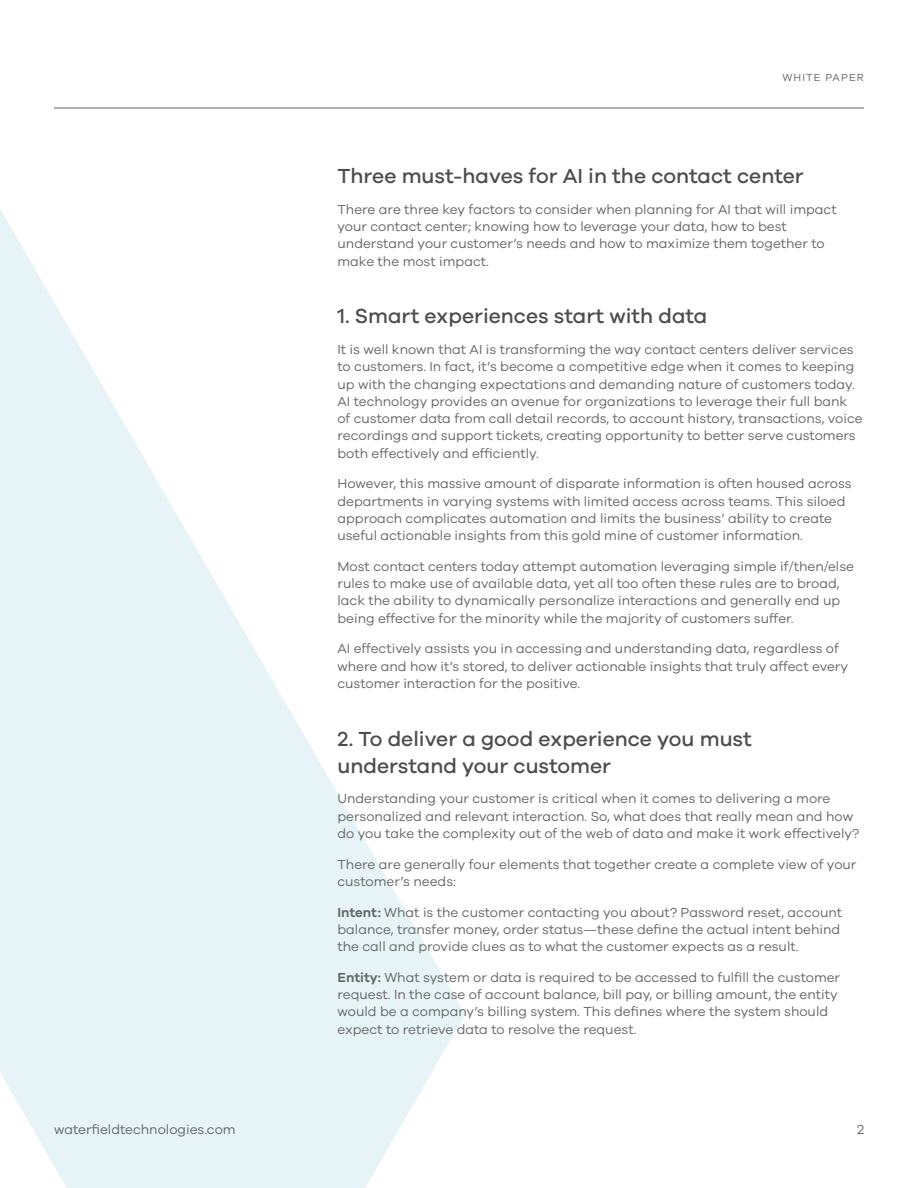
<style>
.page{position:relative;width:918px;height:1188px;background:#fff}
.page>*{position:absolute;margin:0;border:0;box-sizing:border-box;transform-origin:0 0}
.Heading_2{font:500 21px/27px "Galano Grotesque";color:#4d4d4d}
.Body{font:13.5px/17.2px "Galano Grotesque";color:#666}
.t1{font:13.5px "Galano Grotesque";color:#63656a}
.t2{font:10.5px "Galano Grotesque";letter-spacing:.11em;color:#63656a}
.s1{font-weight:600}
</style>
<div class="page">
<svg style="left:0;top:107px;width:465px;height:1081px;fill:#e6f4f8"></svg>
<hr style="left:54px;top:108px;width:810px;height:1px;background:#63656a">
<p class="t2" style="left:782px;top:71px;width:83px">WHITE PAPER</p>
<p class="Heading_2" style="left:338px;top:162px;width:468px">Three must-haves for AI in the contact center</p>
<p class="Body" style="left:338px;top:200px;width:501px">There are three key factors to consider when planning for AI that will impact your contact center; knowing how to leverage your data, how to best understand your customer’s needs and how to maximize them together to make the most impact.</p>
<p class="Heading_2" style="left:338px;top:302px;width:371px">1. Smart experiences start with data</p>
<p class="Body" style="left:338px;top:340px;width:527px">It is well known that AI is transforming the way contact centers deliver services to customers. In fact, it’s become a competitive edge when it comes to keeping up with the changing expectations and demanding nature of customers today.<br>AI technology provides an avenue for organizations to leverage their full bank of customer data from call detail records, to account history, transactions, voice recordings and support tickets, creating opportunity to better serve customers both effectively and efficiently.</p>
<p class="Body" style="left:338px;top:475px;width:516px">However, this massive amount of disparate information is often housed across departments in varying systems with limited access across teams. This siloed approach complicates automation and limits the business’ ability to create useful actionable insights from this gold mine of customer information.</p>
<p class="Body" style="left:338px;top:557px;width:518px">Most contact centers today attempt automation leveraging simple if/then/else rules to make use of available data, yet all too often these rules are to broad, lack the ability to dynamically personalize interactions and generally end up being effective for the minority while the majority of customers suffer.</p>
<p class="Body" style="left:338px;top:640px;width:512px">AI effectively assists you in accessing and understanding data, regardless of where and how it’s stored, to deliver actionable insights that truly affect every customer interaction for the positive.</p>
<p class="Heading_2" style="left:338px;top:724px;width:416px">2. To deliver a good experience you must understand your customer</p>
<p class="Body" style="left:338px;top:790px;width:523px">Understanding your customer is critical when it comes to delivering a more personalized and relevant interaction. So, what does that really mean and how do you take the complexity out of the web of data and make it work effectively?</p>
<p class="Body" style="left:338px;top:855px;width:521px">There are generally four elements that together create a complete view of your customer’s needs:</p>
<p class="Body" style="left:338px;top:903px;width:506px"><span class="s1">Intent:</span> What is the customer contacting you about? Password reset, account balance, transfer money, order status—these define the actual intent behind the call and provide clues as to what the customer expects as a result.</p>
<p class="Body" style="left:338px;top:968px;width:504px"><span class="s1">Entity:</span> What system or data is required to be accessed to fulfill the customer request. In the case of account balance, bill pay, or billing amount, the entity would be a company’s billing system. This defines where the system should expect to retrieve data to resolve the request.</p>
<p class="t1" style="left:54px;top:1121px;width:183px">waterfieldtechnologies.com</p>
<p class="t1" style="left:857px;top:1121px;width:8px">2</p>
</div>
